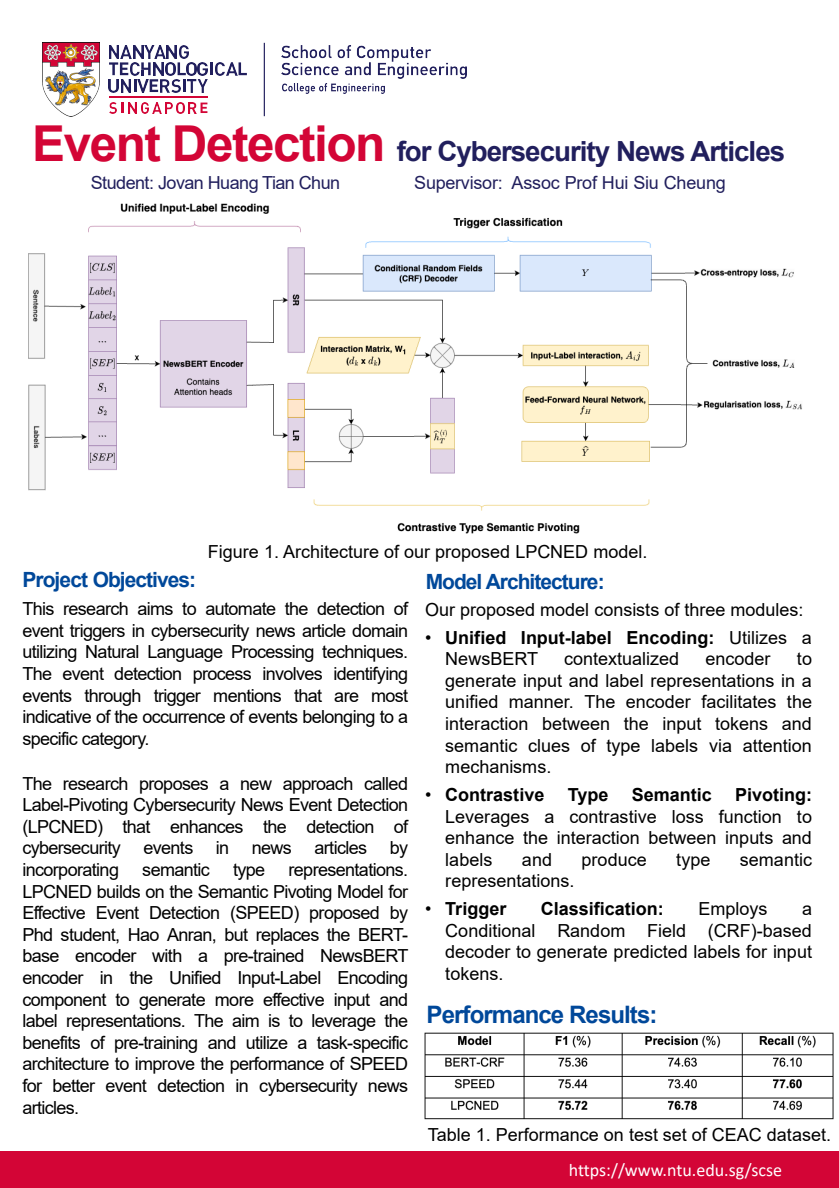
<style>
.page{position:relative;width:839px;height:1188px;background:#fff}
.page>*{position:absolute;margin:0;border:0;box-sizing:border-box;transform-origin:0 0}
.t1{font:700 27.75px "Arial";letter-spacing:-.035em;color:#211f5d}
.t2{font:700 24px "Arial";letter-spacing:-.04em;color:#00489a}
.t3{font:700 21px "Arial";letter-spacing:-.045em;color:#00489a}
.t4{font:18px/21.6px "Arial";color:#000;text-align:justify}
.t5{font:700 18px/21.6px "Arial";color:#000}
.t6{font:18px "Arial";letter-spacing:-.015em;color:#211f5d}
.t7{font:18px "Arial";letter-spacing:-.035em;color:#000}
.t8{font:18px "Calibri";color:#fff}
.s1{font-size:49.5px;color:#d30536}
.s2{font-weight:400}
.s3{font-weight:700}
</style>
<div class="page">
<img style="left:42px;top:43px;width:57px;height:73px">
<img style="left:216px;top:62px;width:21px;height:13px">
<svg style="left:238px;top:62px;width:9px;height:13px"></svg>
<svg style="left:109px;top:45px;width:104px;height:47px"></svg>
<img style="left:187px;top:79px;width:20px;height:13px">
<hr style="left:109px;top:97px;width:98px;height:1px;background:#d30536">
<svg style="left:109px;top:102px;width:98px;height:11px"></svg>
<img style="left:282px;top:83px;width:103px;height:10px">
<img style="left:282px;top:45px;width:185px;height:34px">
<hr style="left:264px;top:43px;width:1px;height:73px;background:#211f5d">
<div style="left:0;top:1151px;width:839px;height:36px;background:#d30536"></div>
<img style="left:28px;top:203px;width:774px;height:331px">
<img style="left:424px;top:1032px;width:410px;height:88px">
<h1 class="t1" style="left:32px;top:132px;width:754px"><span class="s1">Event Detection</span> for Cybersecurity News Articles</h1>
<p class="t6" style="left:91px;top:170px;width:251px">Student: Jovan Huang Tian Chun</p>
<p class="t6" style="left:414px;top:170px;width:313px">Supervisor: Assoc Prof Hui Siu Cheung</p>
<p class="t4" style="left:208px;top:541px;width:441px">Figure 1. Architecture of our proposed LPCNED model.</p>
<p class="t3" style="left:426px;top:566px;width:180px">Model Architecture:</p>
<p class="t4" style="left:425px;top:598px;width:380px">Our proposed model consists of three modules:</p>
<p class="t5" style="left:445px;top:626px;width:368px;text-indent:-20px"><span class="s2">•</span> Unified Input-label Encoding: <span class="s2">Utilizes a<br>NewsBERT</span></p>
<p class="t3" style="left:22px;top:565px;width:175px">Project Objectives:</p>
<p class="t4" style="left:22px;top:597px;width:387px">This research aims to automate the detection of event triggers in cybersecurity news article domain utilizing Natural Language Processing techniques.<br>The event detection process involves identifying events through trigger mentions that are most indicative of the occurrence of events belonging to a specific category.</p>
<p class="t4" style="left:22px;top:772px;width:387px">The research proposes a new approach called Label-Pivoting Cybersecurity News Event Detection (LPCNED) that enhances the detection of cybersecurity</p>
<p class="t4" style="left:564px;top:648px;width:117px">contextualized</p>
<p class="t4" style="left:705px;top:648px;width:67px">encoder</p>
<p class="t4" style="left:445px;top:648px;width:368px;text-indent:351px">to generate input and label representations in a unified manner. The encoder facilitates the interaction between the input tokens and semantic clues of type labels via attention mechanisms.</p>
<p class="t5" style="left:425px;top:784px;width:121px"><span class="s2">•</span> Contrastive</p>
<p class="t5" style="left:567px;top:784px;width:42px">Type</p>
<p class="t5" style="left:631px;top:784px;width:82px">Semantic</p>
<p class="t4" style="left:445px;top:783px;width:368px;text-indent:290px"><span class="s3">Pivoting:<br></span>Leverages a contrastive loss function to enhance the interaction between inputs and labels</p>
<p class="t4" style="left:143px;top:837px;width:51px">events</p>
<p class="t4" style="left:216px;top:837px;width:15px">in</p>
<p class="t4" style="left:252px;top:837px;width:42px">news</p>
<p class="t7" style="left:314px;top:835px;width:54px">articles</p>
<p class="t4" style="left:390px;top:837px;width:20px">by</p>
<p class="t4" style="left:522px;top:848px;width:32px">and</p>
<p class="t4" style="left:581px;top:848px;width:67px">produce</p>
<p class="t4" style="left:676px;top:848px;width:36px">type</p>
<p class="t4" style="left:739px;top:848px;width:74px">semantic</p>
<p class="t4" style="left:445px;top:870px;width:131px">representations.</p>
<p class="t5" style="left:425px;top:898px;width:83px"><span class="s2">•</span> Trigger</p>
<p class="t5" style="left:541px;top:898px;width:124px">Classification:</p>
<p class="t4" style="left:698px;top:897px;width:71px">Employs</p>
<p class="t4" style="left:22px;top:858px;width:387px;text-indent:266px">representations.<br>LPCNED builds on the Semantic Pivoting Model for Effective Event Detection (SPEED) proposed by Phd student, Hao Anran, but replaces the BERT&shy;base encoder with a pre-trained NewsBERT encoder in the Unified Input-Label Encoding component to generate more effective input and label representations. The aim is to leverage the benefits of pre-training and utilize a task-specific architecture to improve the performance of SPEED for better event detection in cybersecurity news articles.</p>
<p class="t7" style="left:22px;top:857px;width:98px">incorporating</p>
<p class="t7" style="left:142px;top:857px;width:69px">semantic</p>
<p class="t4" style="left:233px;top:858px;width:34px">type</p>
<p class="t4" style="left:445px;top:897px;width:368px;text-indent:356px">a Conditional Random Field (CRF)-based decoder to generate predicted labels for input tokens.</p>
<p class="t2" style="left:426px;top:997px;width:232px">Performance Results:</p>
<p class="t4" style="left:428px;top:1123px;width:405px">Table 1. Performance on test set of CEAC dataset.</p>
<p class="t8" style="left:568px;top:1157px;width:215px">https://www.ntu.edu.sg/scse</p>
</div>
